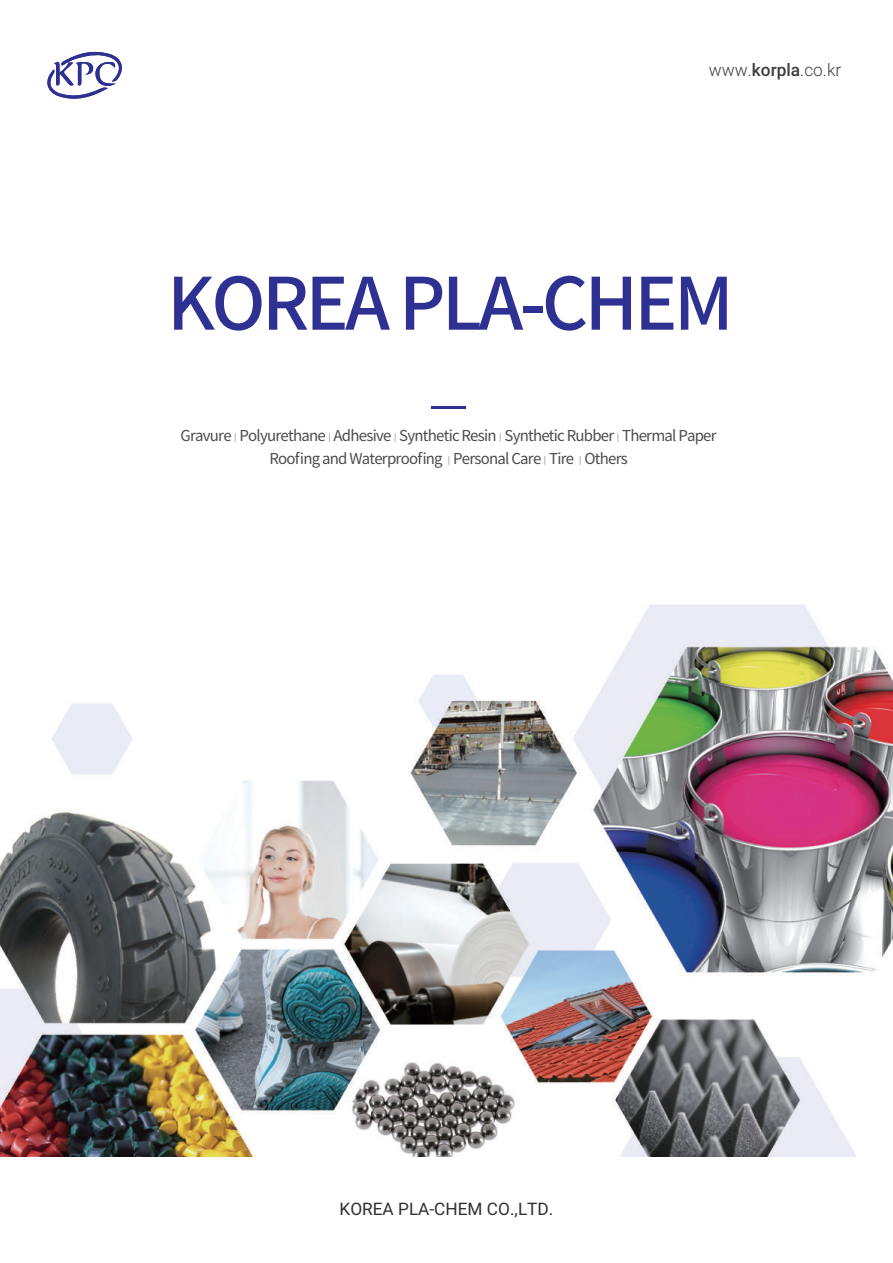
<style>
.page{position:relative;width:893px;height:1263px;background:#fff}
.page>*{position:absolute;margin:0;border:0;box-sizing:border-box;transform-origin:0 0}
.t1{font:500 72px "Noto Sans CJ Kkr";letter-spacing:-.05em;color:#2e3092}
.t2{font:17.25px "Roboto";color:#312f30}
.t3{font:300 17.25px "Roboto";color:#3e3e3f}
.t4{font:15px/22.5px "Noto Sans CJ Kkr";letter-spacing:-.05em;color:#4b4c4d;text-align:center}
.s1{font-weight:500}
.s2{font-size:9px}
</style>
<div class="page">
<img style="left:0;top:604px;width:893px;height:552px">
<hr style="left:432px;top:406px;width:34px;height:2px;background:#2e3092">
<svg style="left:47px;top:51px;width:75px;height:48px"></svg>
<p class="t3" style="left:709px;top:58px;width:134px">www.<span class="s1">korpla</span>.co.kr</p>
<h1 class="t1" style="left:167px;top:263px;width:568px">KOREA PLA-CHEM</h1>
<p class="t4" style="left:180px;top:425px;width:538px">Gravure<span class="s2">｜</span>Polyurethane<span class="s2">｜</span>Adhesive<span class="s2">｜</span>Synthetic Resin<span class="s2">｜</span>Synthetic Rubber<span class="s2">｜</span>Thermal Paper<br>Roofing and Waterproofing <span class="s2">｜</span>Personal Care<span class="s2">｜</span>Tire <span class="s2">｜</span>Others</p>
<p class="t2" style="left:339px;top:1196px;width:215px">KOREA PLA-CHEM CO.,LTD.</p>
</div>
